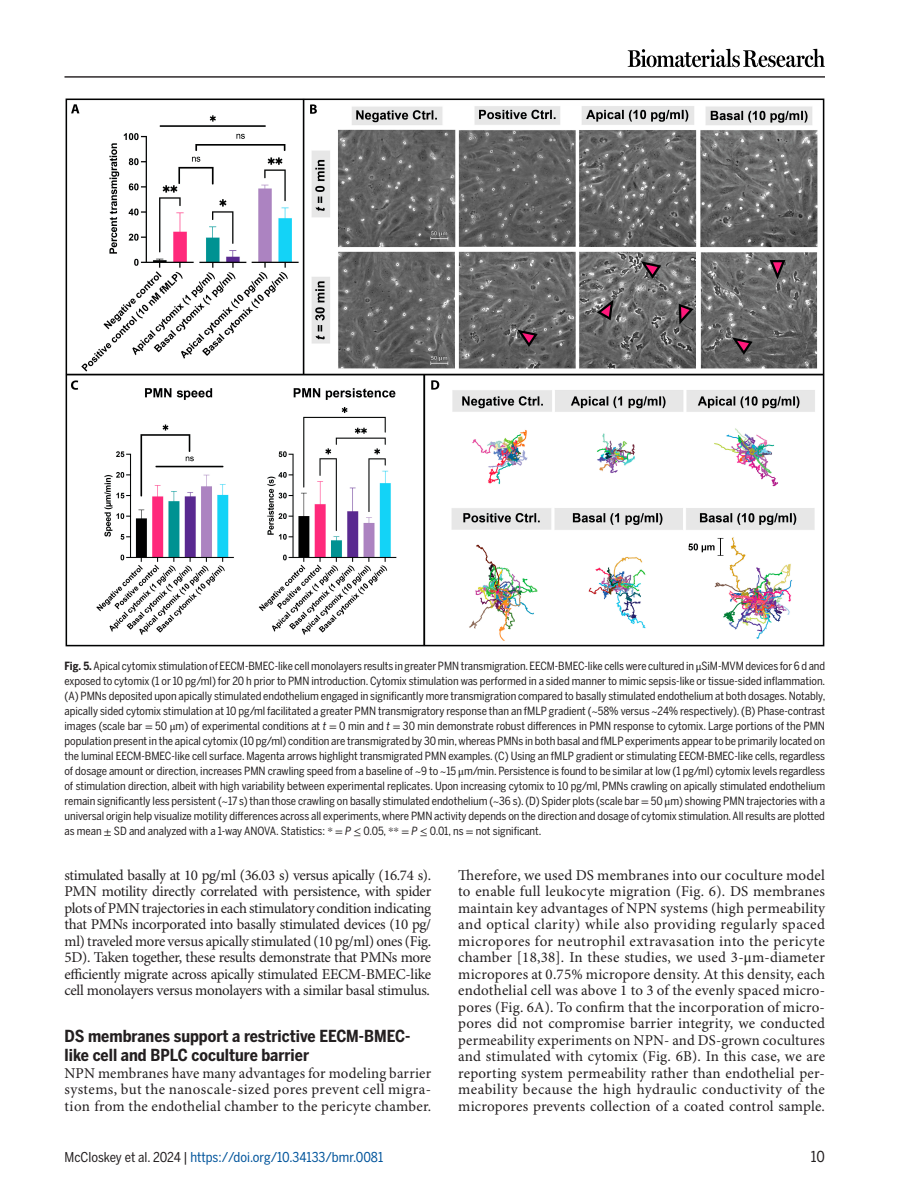
<style>
.page{position:relative;width:900px;height:1200px;background:#fff}
.page>*{position:absolute;margin:0;border:0;box-sizing:border-box;transform-origin:0 0}
.t1{font:700 16.5px/19.5px "Benton Sans Cond";color:#231f20}
.t2{font:15px/16.5px "Minion Pro";letter-spacing:.005em;color:#231f20;text-align:justify}
.t3{font:15px "Benton Sans Cond";color:#231f20}
.t4{font:13.5px "Benton Sans Cond";color:#00549b}
.t5{font:11.25px/15px "Benton Sans Cond";letter-spacing:-.005em;color:#231f20;text-align:justify}
.s1{font-weight:700}
.s2{font-family:"STIX"}
.s3{font-family:"Benton Sans Condensed";font-style:italic}
.s4{color:#231f20}
</style>
<div class="page">
<hr style="left:64px;top:76px;width:761px;height:2px;background:#231f20">
<svg style="left:628px;top:49px;width:197px;height:18px"></svg>
<img style="left:65px;top:98px;width:760px;height:549px">
<p class="t5" style="left:65px;top:659px;width:762px"><span class="s1">Fig. 5.</span> Apical cytomix stimulation of EECM-BMEC-like cell monolayers results in greater PMN transmigration. EECM-BMEC-like cells were cultured in <span class="s2">μ</span>SiM-MVM devices for 6 d and exposed to cytomix (1 or 10 pg/ml) for 20 h prior to PMN introduction. Cytomix stimulation was performed in a sided manner to mimic sepsis-like or tissue-sided inflammation. (A) PMNs deposited upon apically stimulated endothelium engaged in significantly more transmigration compared to basally stimulated endothelium at both dosages. Notably, apically sided cytomix stimulation at 10 pg/ml facilitated a greater PMN transmigratory response than an fMLP gradient (<span class="s2">~</span>58% versus <span class="s2">~</span>24% respectively). (B) Phase-contrast images (scale bar <span class="s2">=</span> 50 <span class="s2">μ</span>m) of experimental conditions at <span class="s3">t</span> <span class="s2">=</span> 0 min and <span class="s3">t</span> <span class="s2">=</span> 30 min demonstrate robust differences in PMN response to cytomix. Large portions of the PMN population present in the apical cytomix (10 pg/ml) condition are transmigrated by 30 min, whereas PMNs in both basal and fMLP experiments appear to be primarily located on the luminal EECM-BMEC-like cell surface. Magenta arrows highlight transmigrated PMN examples. (C) Using an fMLP gradient or stimulating EECM-BMEC-like cells, regardless of dosage amount or direction, increases PMN crawling speed from a baseline of <span class="s2">~</span>9 to <span class="s2">~</span>15 <span class="s2">μ</span>m/min. Persistence is found to be similar at low (1 pg/ml) cytomix levels regardless of stimulation direction, albeit with high variability between experimental replicates. Upon increasing cytomix to 10 pg/ml, PMNs crawling on apically stimulated endothelium remain significantly less persistent (<span class="s2">~</span>17 s) than those crawling on basally stimulated endothelium (<span class="s2">~</span>36 s). (D) Spider plots (scale bar <span class="s2">=</span> 50 <span class="s2">μ</span>m) showing PMN trajectories with a universal origin help visualize motility differences across all experiments, where PMN activity depends on the direction and dosage of cytomix stimulation. All results are plotted as mean <span class="s2">±</span> SD and analyzed with a 1-way ANOVA. Statistics: <span class="s2">* =</span> <span class="s3">P</span> <span class="s2">≤</span> 0.05, <span class="s2">** =</span> <span class="s3">P</span> <span class="s2">≤</span> 0.01, ns <span class="s2">=</span> not significant.</p>
<p class="t2" style="left:64px;top:867px;width:368px">stimulated basally at 10 pg/ml (36.03 s) versus apically (16.74 s).<br>PMN motility directly correlated with persistence, with spider plots of PMN trajectories in each stimulatory condition indicating that PMNs incorporated into basally stimulated devices (10 pg/ ml) traveled more versus apically stimulated (10 pg/ml) ones (Fig.<br>5 D). Taken together, these results demonstrate that PMNs more efficiently migrate across apically stimulated EECM-BMEC-like cell monolayers versus monolayers with a similar basal stimulus.</p>
<h1 class="t1" style="left:64px;top:1026px;width:347px">DS membranes support a restrictive EECM-BMEC&shy;like cell and BPLC coculture barrier</h1>
<h2 class="t2" style="left:64px;top:1065px;width:368px">NPN membranes have many advantages for modeling barrier systems, but the nanoscale-sized pores prevent cell migra&shy;tion from the endothelial chamber to the pericyte chamber.</h2>
<p class="t2" style="left:458px;top:867px;width:368px">Therefore, we used DS membranes into our coculture model to enable full leukocyte migration (Fig. 6 ). DS membranes maintain key advantages of NPN systems (high permeability and optical clarity) while also providing regularly spaced micropores for neutrophil extravasation into the pericyte chamber [ 18 , 38 ]. In these studies, we used 3-<span class="s2">μ</span>m-diameter micropores at 0.75% micropore density. At this density, each endothelial cell was above 1 to 3 of the evenly spaced micro&shy;pores (Fig. 6 A). To confirm that the incorporation of micro&shy;pores did not compromise barrier integrity, we conducted permeability experiments on NPN- and DS-grown cocultures and stimulated with cytomix (Fig. 6 B). In this case, we are reporting system permeability rather than endothelial per&shy;meability because the high hydraulic conductivity of the micropores prevents collection of a coated control sample.</p>
<p class="t4" style="left:64px;top:1149px;width:320px"><span class="s4">McCloskey et al. 2024 |</span> https://doi.org/10.34133/bmr.0081</p>
<h2 class="t3" style="left:811px;top:1147px;width:16px">10</h2>
</div>
